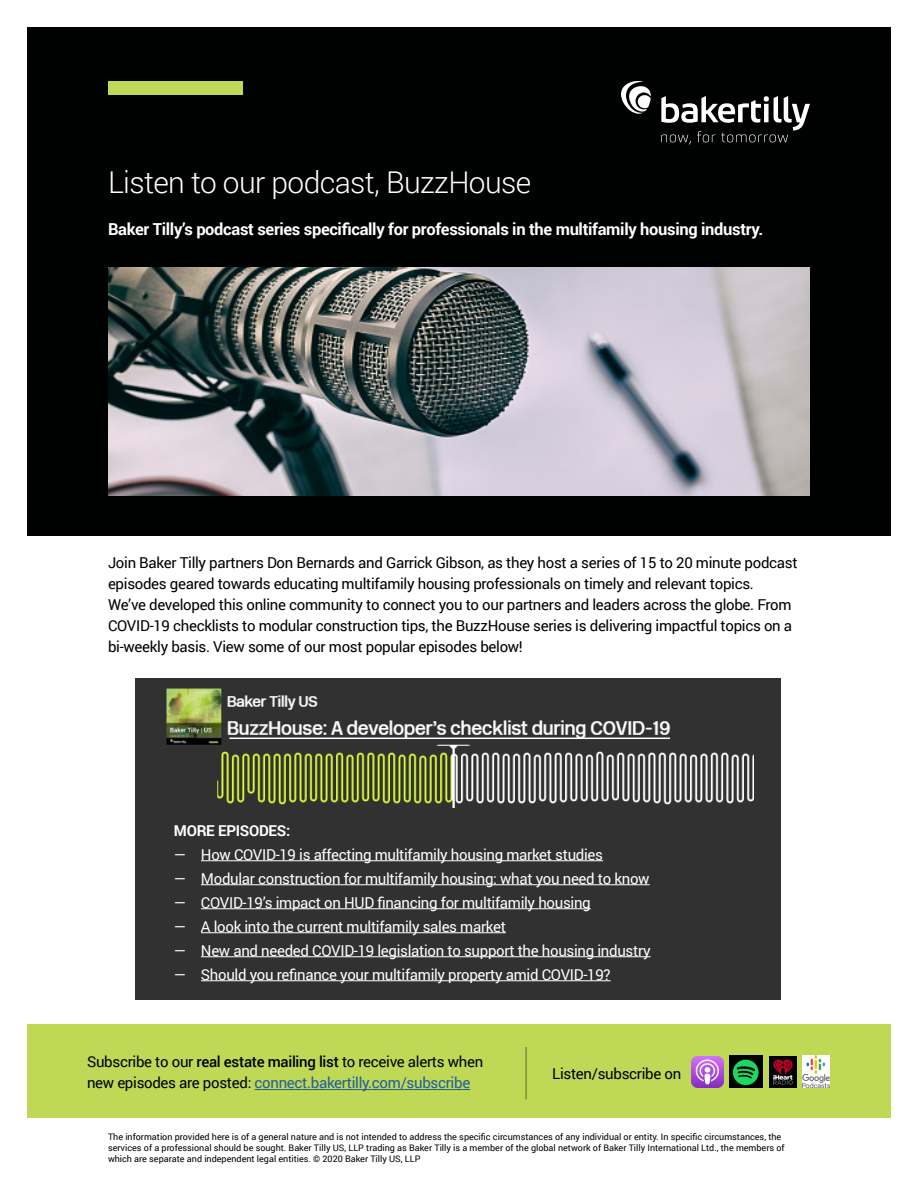
<style>
.page{position:relative;width:918px;height:1188px;background:#fff}
.page>*{position:absolute;margin:0;border:0;box-sizing:border-box;transform-origin:0 0}
.t1{font:300 30px "Roboto";letter-spacing:-.02em;color:#fff}
.t2{font:700 16.5px "Roboto";letter-spacing:-.02em;color:#fff}
.t3{font:15px/21px "Roboto";letter-spacing:-.02em;color:#000}
.t4{font:15px "Roboto";letter-spacing:-.02em;color:#fff}
.t5{font:700 15px "Roboto";letter-spacing:-.02em;color:#fff}
.t6{font:9px/10.8px "Roboto";color:#000}
.s1{font-weight:500}
.s2{color:#215e9e}
</style>
<div class="page">
<div style="left:27px;top:27px;width:864px;height:509px;background:#000101"></div>
<div style="left:108px;top:81px;width:135px;height:13px;background:#bfd855"></div>
<img style="left:108px;top:268px;width:702px;height:227px">
<svg style="left:621px;top:81px;width:30px;height:33px"></svg>
<svg style="left:661px;top:96px;width:149px;height:49px"></svg>
<div style="left:27px;top:1024px;width:864px;height:94px;background:#bfd856"></div>
<hr style="left:255px;top:1089px;width:215px;height:1px;background:#215e9e">
<img style="left:769px;top:1056px;width:27px;height:32px">
<img style="left:691px;top:1056px;width:32px;height:32px">
<img style="left:729px;top:1056px;width:33px;height:32px">
<img style="left:803px;top:1056px;width:27px;height:32px">
<hr style="left:525px;top:1047px;width:2px;height:52px;background:#000">
<div style="left:135px;top:812px;width:646px;height:188px;background:#313131"></div>
<div style="left:135px;top:679px;width:646px;height:146px;background:#313131"></div>
<hr style="left:201px;top:860px;width:402px;height:1px;background:#fff">
<hr style="left:201px;top:884px;width:449px;height:1px;background:#fff">
<hr style="left:201px;top:908px;width:390px;height:1px;background:#fff">
<hr style="left:201px;top:932px;width:305px;height:1px;background:#fff">
<hr style="left:201px;top:956px;width:450px;height:1px;background:#fff">
<hr style="left:201px;top:980px;width:410px;height:1px;background:#fff">
<img style="left:166px;top:688px;width:505px;height:57px">
<img style="left:217px;top:745px;width:536px;height:63px">
<hr style="left:229px;top:738px;width:441px;height:1px;background:#fff">
<h1 class="t1" style="left:108px;top:162px;width:425px">Listen to our podcast, BuzzHouse</h1>
<p class="t2" style="left:108px;top:218px;width:657px">Baker Tilly’s podcast series specifically for professionals in the multifamily housing industry.</p>
<p class="t3" style="left:108px;top:552px;width:691px">Join Baker Tilly partners Don Bernards and Garrick Gibson, as they host a series of 15 to 20 minute podcast episodes geared towards educating multifamily housing professionals on timely and relevant topics.<br>We’ve developed this online community to connect you to our partners and leaders across the globe. From COVID-19 checklists to modular construction tips, the BuzzHouse series is delivering impactful topics on a bi-weekly basis. View some of our most popular episodes below!</p>
<p class="t5" style="left:174px;top:820px;width:118px">MORE EPISODES:</p>
<p class="t4" style="left:174px;top:844px;width:431px">— How COVID-19 is affecting multifamily housing market studies</p>
<p class="t4" style="left:174px;top:868px;width:477px">— Modular construction for multifamily housing: what you need to know</p>
<p class="t4" style="left:174px;top:892px;width:418px">— COVID-19’s impact on HUD financing for multifamily housing</p>
<p class="t4" style="left:174px;top:916px;width:334px">— A look into the current multifamily sales market</p>
<p class="t4" style="left:174px;top:940px;width:478px">— New and needed COVID-19 legislation to support the housing industry</p>
<p class="t4" style="left:174px;top:964px;width:438px">— Should you refinance your multifamily property amid COVID-19?</p>
<p class="t3" style="left:87px;top:1051px;width:398px">Subscribe to our <span class="s1">real estate mailing list</span> to receive alerts when new episodes are posted: <span class="s2">connect.bakertilly.com/subscribe</span></p>
<p class="t3" style="left:552px;top:1062px;width:131px">Listen/subscribe on</p>
<p class="t6" style="left:108px;top:1131px;width:678px">The information provided here is of a general nature and is not intended to address the specific circumstances of any individual or entity. In specific circumstances, the services of a professional should be sought. Baker Tilly US, LLP trading as Baker Tilly is a member of the global network of Baker Tilly International Ltd., the members of which are separate and independent legal entities. © 2020 Baker Tilly US, LLP</p>
</div>
